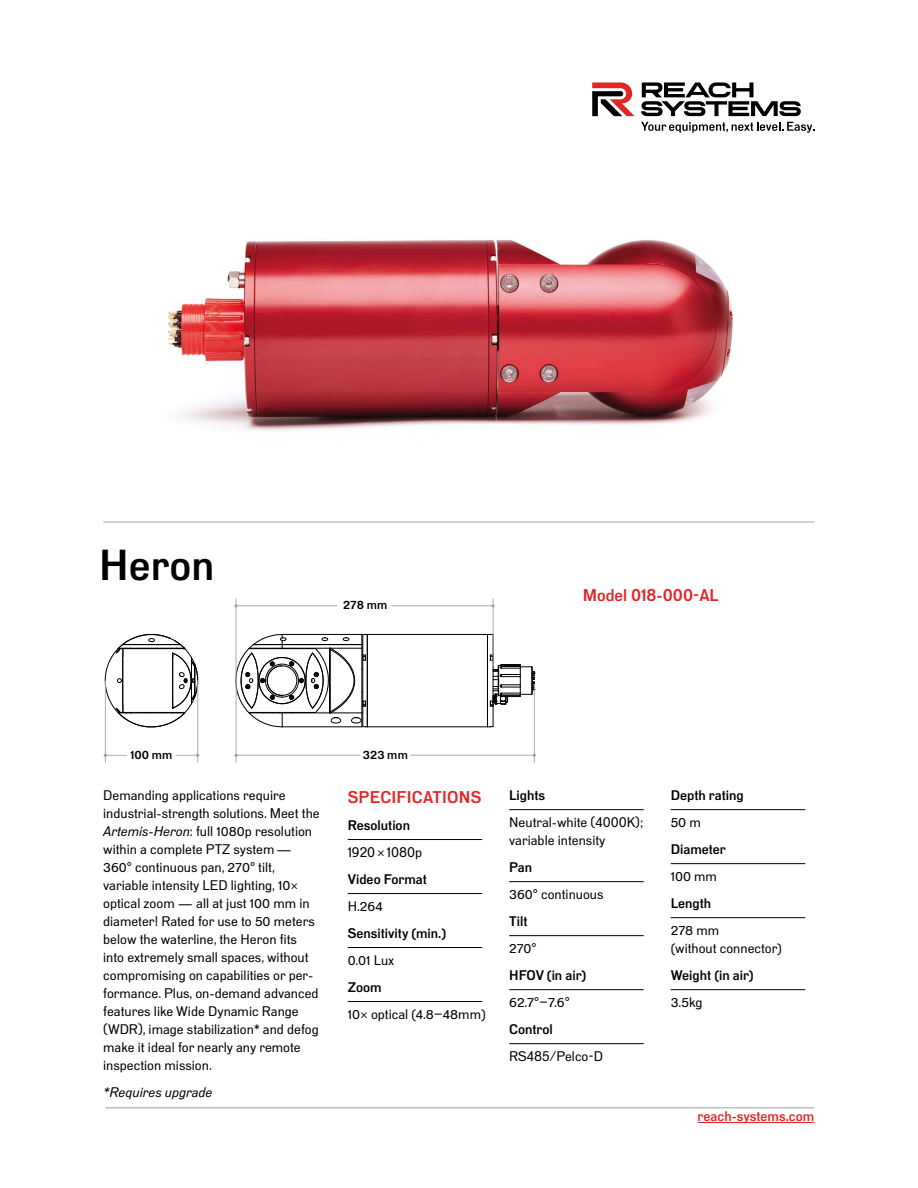
<style>
.page{position:relative;width:918px;height:1188px;background:#fff}
.page>*{position:absolute;margin:0;border:0;box-sizing:border-box;transform-origin:0 0}
.H-01{font:500 42px "Neuemoderne Grotesk FS";color:#000001}
.SH-01{font:500 16.5px "Neuemoderne Grotesk FS";letter-spacing:.015em;color:#e52424}
.L-02{font:13.5px/18px "Neuemoderne Grotesk FS";color:#000001}
.L-01___SH{font:500 13.5px "Neuemoderne Grotesk FS";color:#000001}
.t1{font:500 13.5px "Neuemoderne Grotesk FS";color:#e52424}
.t2{font:italic 13.5px "Neuemoderne Grotesk FS";color:#000001}
.t3{font:500 12px "Neuemoderne Grotesk FS";letter-spacing:.015em;color:#000001}
.s1{font-style:italic}
</style>
<div class="page">
<hr style="left:698px;top:1122px;width:116px;height:1px;background:#e52424">
<hr style="left:106px;top:1107px;width:708px;height:1px;background:#c1c1c1">
<hr style="left:103px;top:521px;width:711px;height:2px;background:#c1c1c1">
<svg style="left:641px;top:82px;width:160px;height:34px"></svg>
<svg style="left:592px;top:82px;width:43px;height:34px"></svg>
<svg style="left:641px;top:122px;width:173px;height:11px"></svg>
<img style="left:167px;top:240px;width:566px;height:191px">
<hr style="left:348px;top:839px;width:134px;height:1px;background:#000001">
<hr style="left:348px;top:893px;width:134px;height:1px;background:#000001">
<hr style="left:348px;top:947px;width:134px;height:1px;background:#000001">
<hr style="left:348px;top:1001px;width:134px;height:1px;background:#000001">
<hr style="left:509px;top:809px;width:135px;height:1px;background:#000001">
<hr style="left:509px;top:881px;width:135px;height:1px;background:#000001">
<hr style="left:509px;top:935px;width:135px;height:1px;background:#000001">
<hr style="left:509px;top:989px;width:135px;height:1px;background:#000001">
<hr style="left:509px;top:1043px;width:135px;height:1px;background:#000001">
<hr style="left:671px;top:809px;width:134px;height:1px;background:#000001">
<hr style="left:671px;top:863px;width:134px;height:1px;background:#000001">
<hr style="left:671px;top:917px;width:134px;height:1px;background:#000001">
<hr style="left:671px;top:989px;width:134px;height:1px;background:#000001">
<hr style="left:367px;top:634px;width:120px;height:1px;background:#000001">
<hr style="left:367px;top:727px;width:120px;height:1px;background:#000001">
<hr style="left:367px;top:634px;width:1px;height:93px;background:#000001">
<svg style="left:487px;top:634px;width:48px;height:94px"></svg>
<svg style="left:236px;top:634px;width:131px;height:94px"></svg>
<svg style="left:105px;top:634px;width:93px;height:94px"></svg>
<hr style="left:236px;top:755px;width:124px;height:1px;background:#adadad">
<hr style="left:236px;top:682px;width:1px;height:81px;background:#adadad">
<hr style="left:411px;top:755px;width:123px;height:1px;background:#adadad">
<hr style="left:534px;top:685px;width:1px;height:78px;background:#adadad">
<hr style="left:236px;top:599px;width:1px;height:82px;background:#adadad">
<hr style="left:493px;top:599px;width:1px;height:67px;background:#adadad">
<hr style="left:236px;top:606px;width:101px;height:1px;background:#adadad">
<hr style="left:392px;top:606px;width:101px;height:1px;background:#adadad">
<hr style="left:197px;top:681px;width:1px;height:82px;background:#adadad">
<hr style="left:105px;top:681px;width:1px;height:82px;background:#adadad">
<svg style="left:176px;top:754px;width:23px;height:3px"></svg>
<svg style="left:104px;top:754px;width:23px;height:3px"></svg>
<p class="H-01" style="left:99px;top:536px;width:117px">Heron</p>
<p class="t3" style="left:343px;top:596px;width:46px">278 mm</p>
<p class="SH-01" style="left:583px;top:584px;width:137px">Model 018-000-AL</p>
<p class="t3" style="left:130px;top:746px;width:44px">100 mm</p>
<p class="L-02" style="left:103px;top:786px;width:218px">Demanding applications require industrial-strength solutions. Meet the <span class="s1">Artemis- Heron</span>: full 1080p resolution within a complete PTZ system — 360° continuous pan, 270° tilt, variable intensity LED lighting, 10× optical zoom — all at just 100 mm in diameter! Rated for use to 50 meters below the waterline, the Heron fits into extremely small spaces, without compromising on capabilities or per&shy;formance. Plus, on-demand advanced features like Wide Dynamic Range (WDR), image stabilization* and defog make it ideal for nearly any remote inspection mission.</p>
<p class="t2" style="left:103px;top:1084px;width:111px">*Requires upgrade</p>
<p class="t3" style="left:363px;top:746px;width:46px">323 mm</p>
<p class="SH-01" style="left:348px;top:786px;width:135px">SPECIFICATIONS</p>
<p class="L-01___SH" style="left:348px;top:816px;width:64px">Resolution</p>
<p class="L-02" style="left:348px;top:843px;width:76px">1920 × 1080p</p>
<p class="L-01___SH" style="left:348px;top:870px;width:81px">Video Format</p>
<p class="L-02" style="left:348px;top:897px;width:37px">H.264</p>
<p class="L-01___SH" style="left:348px;top:924px;width:100px">Sensitivity (min.)</p>
<p class="L-02" style="left:348px;top:951px;width:48px">0.01 Lux</p>
<p class="L-01___SH" style="left:348px;top:978px;width:35px">Zoom</p>
<p class="L-02" style="left:348px;top:1005px;width:140px">10× optical (4.8–48mm)</p>
<p class="L-01___SH" style="left:509px;top:786px;width:38px">Lights</p>
<p class="L-02" style="left:509px;top:813px;width:136px">Neutral-white (4000K); variable intensity</p>
<p class="L-01___SH" style="left:509px;top:858px;width:25px">Pan</p>
<p class="L-02" style="left:509px;top:885px;width:96px">360° continuous</p>
<p class="L-01___SH" style="left:509px;top:912px;width:20px">Tilt</p>
<p class="L-02" style="left:509px;top:939px;width:29px">270°</p>
<p class="L-01___SH" style="left:509px;top:966px;width:78px">HFOV (in air)</p>
<p class="L-02" style="left:509px;top:993px;width:62px">62.7°–7.6°</p>
<p class="L-01___SH" style="left:509px;top:1020px;width:45px">Control</p>
<p class="L-02" style="left:509px;top:1047px;width:95px">RS485/Pelco-D</p>
<p class="L-01___SH" style="left:671px;top:786px;width:74px">Depth rating</p>
<p class="L-02" style="left:671px;top:813px;width:32px">50 m</p>
<p class="L-01___SH" style="left:671px;top:840px;width:57px">Diameter</p>
<p class="L-02" style="left:671px;top:867px;width:48px">100 mm</p>
<p class="L-01___SH" style="left:671px;top:894px;width:42px">Length</p>
<p class="L-02" style="left:671px;top:921px;width:113px">278 mm<br>(without connector)</p>
<p class="L-01___SH" style="left:671px;top:966px;width:84px">Weight (in air)</p>
<p class="L-02" style="left:671px;top:993px;width:33px">3.5kg</p>
<p class="t1" style="left:698px;top:1107px;width:118px">reach-systems.com</p>
</div>
